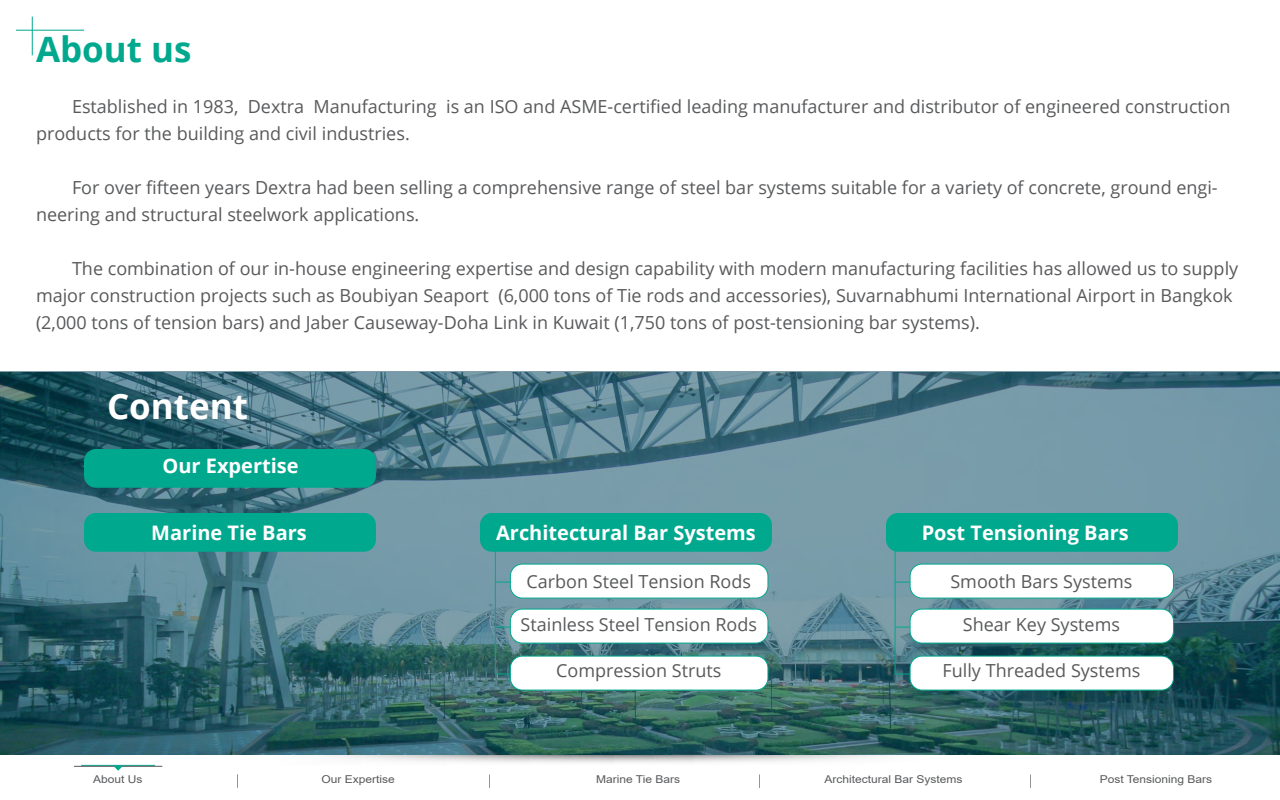
<style>
.page{position:relative;width:1280px;height:800px;background:#fff}
.page>*{position:absolute;margin:0;border:0;box-sizing:border-box;transform-origin:0 0}
.t1{font:700 35px "Open Sans";color:#00a88e}
.t2{font:700 35px "Open Sans";color:#fff}
.t3{font:700 20px "Open Sans";color:#fff}
.t4{font:18px/27px "Open Sans";color:#58595b}
.t5{font:10.8px "Arial";color:#58595b;scale:1.11 1}
</style>
<div class="page">
<hr style="left:32px;top:17px;width:1px;height:38px;background:#00a88e">
<hr style="left:16px;top:30px;width:68px;height:1px;background:#00a88e">
<svg style="left:0;top:371px;width:1280px;height:384px;background:#4e7884"></svg>
<div style="left:84px;top:513px;width:292px;height:39px;background:#00a88e;border-radius:12px"></div>
<div style="left:84px;top:449px;width:292px;height:39px;background:#00a88e;border-radius:12px"></div>
<div style="left:886px;top:513px;width:292px;height:39px;background:#00a88e;border-radius:12px"></div>
<div style="left:510px;top:564px;width:258px;height:34px;background:#fff;border-radius:12px"></div>
<div style="left:510px;top:564px;width:258px;height:35px;border:1px solid #00a88e;border-radius:12px"></div>
<div style="left:910px;top:564px;width:263px;height:34px;background:#fff;border-radius:12px"></div>
<div style="left:910px;top:564px;width:264px;height:35px;border:1px solid #00a88e;border-radius:12px"></div>
<div style="left:510px;top:609px;width:258px;height:34px;background:#fff;border-radius:12px"></div>
<div style="left:510px;top:609px;width:258px;height:35px;border:1px solid #00a88e;border-radius:12px"></div>
<div style="left:910px;top:609px;width:263px;height:34px;background:#fff;border-radius:12px"></div>
<div style="left:910px;top:609px;width:264px;height:35px;border:1px solid #00a88e;border-radius:12px"></div>
<div style="left:510px;top:656px;width:258px;height:34px;background:#fff;border-radius:12px"></div>
<div style="left:510px;top:656px;width:258px;height:35px;border:1px solid #00a88e;border-radius:12px"></div>
<div style="left:910px;top:656px;width:263px;height:34px;background:#fff;border-radius:12px"></div>
<div style="left:910px;top:656px;width:264px;height:35px;border:1px solid #00a88e;border-radius:12px"></div>
<div style="left:480px;top:513px;width:292px;height:39px;background:#00a88e;border-radius:12px"></div>
<hr style="left:495px;top:551px;width:1px;height:124px;background:#00a88e">
<hr style="left:895px;top:551px;width:1px;height:124px;background:#00a88e">
<svg style="left:496px;top:582px;width:14px;height:1px"></svg>
<svg style="left:895px;top:582px;width:15px;height:1px"></svg>
<svg style="left:496px;top:627px;width:14px;height:1px"></svg>
<svg style="left:895px;top:627px;width:15px;height:1px"></svg>
<svg style="left:495px;top:674px;width:15px;height:1px"></svg>
<svg style="left:895px;top:674px;width:15px;height:1px"></svg>
<svg style="left:237px;top:774px;width:1px;height:14px"></svg>
<svg style="left:1030px;top:775px;width:1px;height:13px"></svg>
<svg style="left:489px;top:775px;width:1px;height:13px"></svg>
<svg style="left:759px;top:775px;width:1px;height:13px"></svg>
<hr style="left:81px;top:765px;width:74px;height:1px;background:#00a88e">
<hr style="left:74px;top:766px;width:88px;height:1px;background:#58595b">
<svg style="left:113px;top:766px;width:10px;height:5px"></svg>
<h1 class="t1" style="left:36px;top:24px;width:157px">About us</h1>
<p class="t4" style="left:36px;top:92px;width:1196px;text-indent:36px">Established in 1983, Dextra Manufacturing is an ISO and ASME-certified leading manufacturer and distributor of engineered construction products for the building and civil industries.</p>
<p class="t4" style="left:36px;top:173px;width:1183px;text-indent:36px">For over fifteen years Dextra had been selling a comprehensive range of steel bar systems suitable for a variety of concrete, ground engi&shy;neering and structural steelwork applications.</p>
<p class="t4" style="left:36px;top:254px;width:1204px;text-indent:36px">The combination of our in-house engineering expertise and design capability with modern manufacturing facilities has allowed us to supply major construction projects such as Boubiyan Seaport (6,000 tons of Tie rods and accessories), Suvarnabhumi International Airport in Bangkok (2,000 tons of tension bars) and Jaber Causeway-Doha Link in Kuwait (1,750 tons of post-tensioning bar systems).</p>
<h1 class="t2" style="left:107px;top:381px;width:143px">Content</h1>
<p class="t3" style="left:162px;top:451px;width:138px">Our Expertise</p>
<p class="t3" style="left:151px;top:518px;width:157px">Marine Tie Bars</p>
<p class="t3" style="left:496px;top:518px;width:261px">Architectural Bar Systems</p>
<p class="t4" style="left:527px;top:568px;width:226px">Carbon Steel Tension Rods</p>
<p class="t4" style="left:950px;top:568px;width:184px">Smooth Bars Systems</p>
<p class="t4" style="left:521px;top:611px;width:238px">Stainless Steel Tension Rods</p>
<p class="t4" style="left:963px;top:611px;width:159px">Shear Key Systems</p>
<p class="t4" style="left:556px;top:657px;width:167px">Compression Struts</p>
<p class="t4" style="left:943px;top:657px;width:199px">Fully Threaded Systems</p>
<p class="t3" style="left:922px;top:518px;width:209px">Post Tensioning Bars</p>
<p class="t5" style="left:93px;top:772px;width:46px">About Us</p>
<p class="t5" style="left:322px;top:772px;width:68px">Our Expertise</p>
<p class="t5" style="left:596px;top:772px;width:77px">Marine Tie Bars</p>
<p class="t5" style="left:824px;top:772px;width:126px">Architectural Bar Systems</p>
<p class="t5" style="left:1100px;top:772px;width:103px">Post Tensioning Bars</p>
</div>
